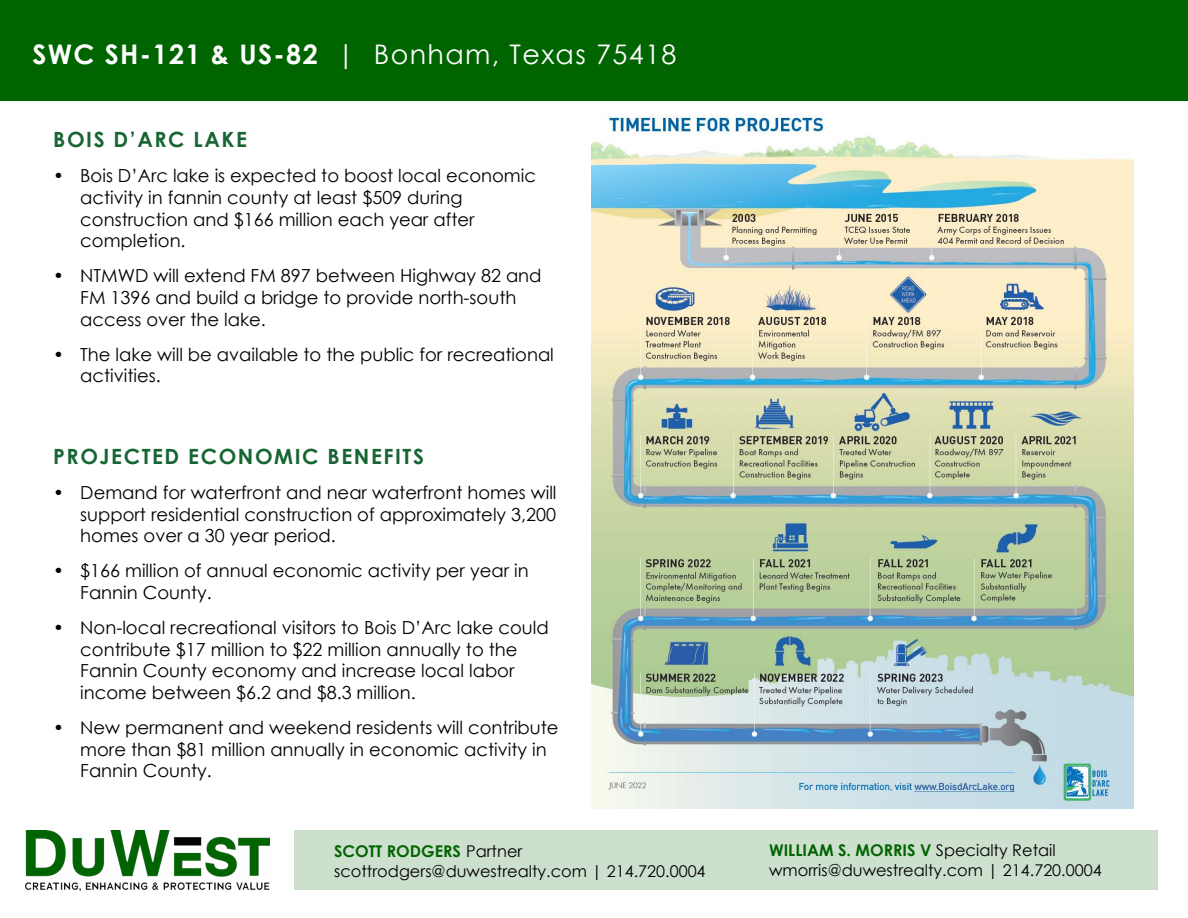
<style>
.page{position:relative;width:1188px;height:918px;background:#fff}
.page>*{position:absolute;margin:0;border:0;box-sizing:border-box;transform-origin:0 0}
.t1{font:27px "Century Gothic";letter-spacing:.05em;color:#fff}
.t2{font:700 21px "Century Gothic";letter-spacing:.075em;color:#176533}
.t3{font:18px/21.6px "Century Gothic";color:#000}
.t4{font:16.2px/19.5px "Century Gothic";color:#000}
.s1{font-weight:700}
.s2{font-weight:700;color:#006401}
</style>
<div class="page">
<img style="left:25px;top:831px;width:244px;height:59px">
<div style="left:294px;top:831px;width:864px;height:59px;background:#cde0cd"></div>
<div style="left:0;top:0;width:1188px;height:100px;background:#006401"></div>
<img style="left:591px;top:114px;width:543px;height:694px">
<h1 class="t1" style="left:32px;top:36px;width:645px"><span class="s1">SWC SH-121 &amp; US-82</span> | Bonham, Texas 75418</h1>
<p class="t2" style="left:53px;top:124px;width:195px">BOIS D’ARC LAKE</p>
<p class="t3" style="left:80px;top:165px;width:457px;text-indent:-27px">• Bois D’Arc lake is expected to boost local economic activity in fannin county at least $509 during construction and $166 million each year after completion.</p>
<p class="t3" style="left:80px;top:265px;width:463px;text-indent:-27px">• NTMWD will extend FM 897 between Highway 82 and<br>FM 1396 and build a bridge to provide north-south access over the lake.</p>
<p class="t3" style="left:80px;top:343px;width:475px;text-indent:-27px">• The lake will be available to the public for recreational activities.</p>
<p class="t2" style="left:53px;top:440px;width:372px">PROJECTED ECONOMIC BENEFITS</p>
<p class="t3" style="left:80px;top:481px;width:478px;text-align:justify;text-indent:-27px">• Demand for waterfront and near waterfront homes will support residential construction of approximately 3,200 homes over a 30 year period.</p>
<p class="t3" style="left:80px;top:560px;width:450px;text-indent:-27px">• $166 million of annual economic activity per year in<br>Fannin County.</p>
<p class="t3" style="left:80px;top:616px;width:470px;text-indent:-27px">• Non-local recreational visitors to Bois D’Arc lake could contribute $17 million to $22 million annually to the Fannin County economy and increase local labor income between $6.2 and $8.3 million.</p>
<p class="t3" style="left:80px;top:716px;width:480px;text-indent:-27px">• New permanent and weekend residents will contribute more than $81 million annually in economic activity in<br>Fannin County.</p>
<p class="t4" style="left:334px;top:842px;width:373px"><span class="s2">SCOTT RODGERS</span> Partner scottrodgers@duwestrealty.com | 214.720.0004</p>
<p class="t4" style="left:769px;top:840px;width:334px"><span class="s2">WILLIAM S. MORRIS V</span> Specialty Retail wmorris@duwestrealty.com | 214.720.0004</p>
</div>
